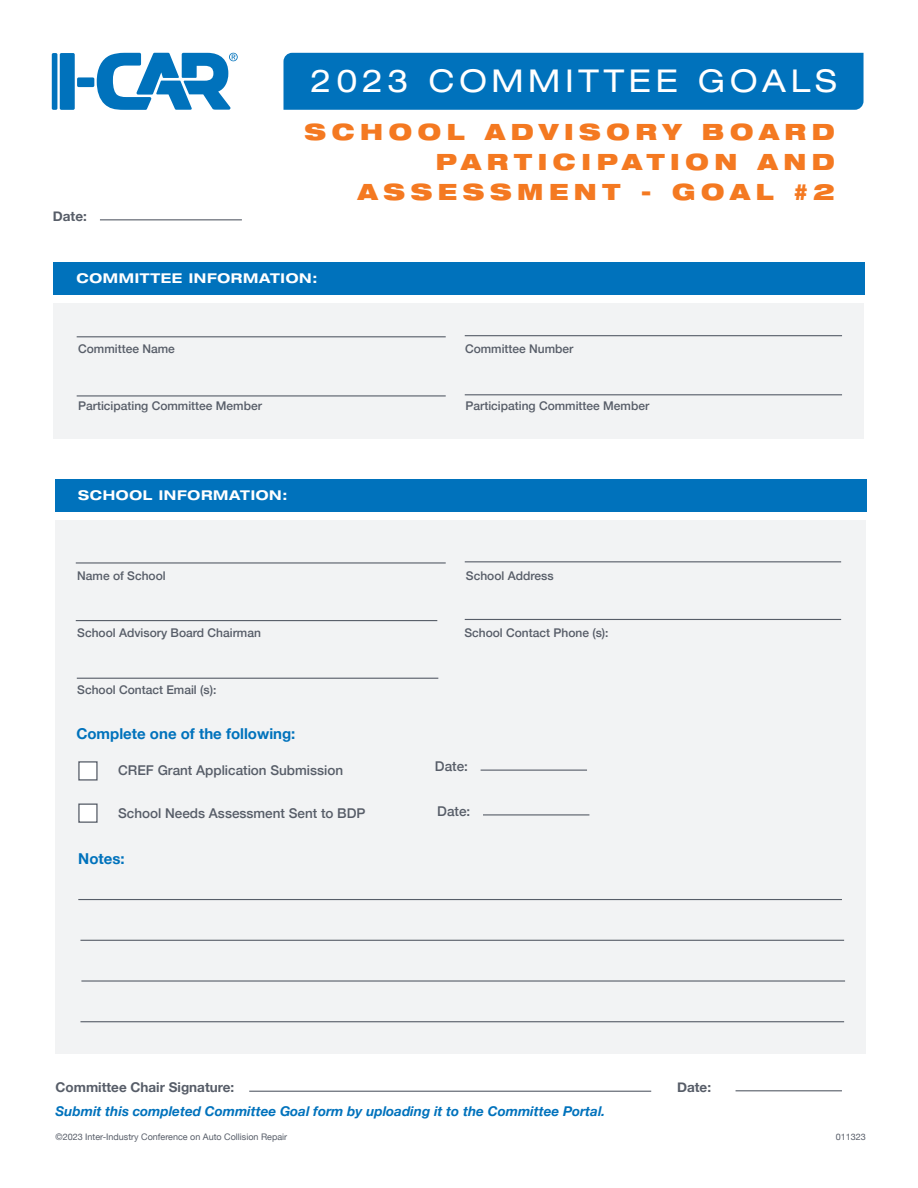
<style>
.page{position:relative;width:918px;height:1188px;background:#fff}
.page>*{position:absolute;margin:0;border:0;box-sizing:border-box;transform-origin:0 0}
.t1{font:expanded 31.5px "Helvetica Neue";letter-spacing:.15em;color:#fff}
.t2{font:900 expanded 22.5px/30px "Helvetica Neue";letter-spacing:.25em;color:#f47921;text-align:right}
.t3{font:700 15px "Helvetica Neue";color:#0072bc}
.t4{font:500 13.5px "Helvetica Neue";color:#575d68}
.t5{font:italic 700 13.5px "Helvetica Neue";color:#0072bc}
.t6{font:700 expanded 13.5px "Helvetica Neue";letter-spacing:.05em;color:#fff}
.t7{font:700 13.5px "Helvetica Neue";color:#575d68}
.t8{font:500 12px "Helvetica Neue";color:#575d68}
.t9{font:9px "Helvetica Neue";color:#575d68}
</style>
<div class="page">
<div style="left:53px;top:303px;width:811px;height:136px;background:#f2f3f4"></div>
<div style="left:56px;top:520px;width:810px;height:534px;background:#f2f3f4"></div>
<div style="left:77px;top:77px;width:17px;height:10px;background:#0072bc;border-radius:2px"></div>
<div style="left:60px;top:53px;width:15px;height:57px;background:#0072bc;border-radius:2px"></div>
<div style="left:52px;top:53px;width:5px;height:57px;background:#0072bc;border-radius:2px"></div>
<svg style="left:97px;top:53px;width:141px;height:57px"></svg>
<div style="left:284px;top:53px;width:580px;height:57px;background:#0072bc"></div>
<div style="left:55px;top:479px;width:811px;height:33px;background:#0072bc"></div>
<div style="left:78px;top:761px;width:20px;height:20px;background:#fff;border:1px solid #575d68"></div>
<div style="left:78px;top:803px;width:20px;height:20px;background:#fff;border:1px solid #575d68"></div>
<div style="left:53px;top:262px;width:812px;height:33px;background:#0072bc"></div>
<hr style="left:100px;top:219px;width:142px;height:1px;background:#575d68">
<hr style="left:77px;top:336px;width:369px;height:1px;background:#575d68">
<hr style="left:465px;top:335px;width:377px;height:1px;background:#575d68">
<hr style="left:77px;top:395px;width:369px;height:1px;background:#575d68">
<hr style="left:465px;top:394px;width:377px;height:1px;background:#575d68">
<hr style="left:481px;top:770px;width:106px;height:1px;background:#575d68">
<hr style="left:78px;top:899px;width:764px;height:1px;background:#575d68">
<hr style="left:80px;top:940px;width:764px;height:1px;background:#575d68">
<hr style="left:249px;top:1091px;width:402px;height:1px;background:#575d68">
<hr style="left:736px;top:1090px;width:106px;height:1px;background:#575d68">
<hr style="left:483px;top:814px;width:106px;height:1px;background:#575d68">
<hr style="left:76px;top:562px;width:370px;height:2px;background:#575d68">
<hr style="left:465px;top:561px;width:376px;height:1px;background:#575d68">
<hr style="left:76px;top:620px;width:361px;height:1px;background:#575d68">
<hr style="left:465px;top:619px;width:376px;height:1px;background:#575d68">
<hr style="left:77px;top:678px;width:361px;height:1px;background:#575d68">
<hr style="left:81px;top:980px;width:764px;height:2px;background:#575d68">
<hr style="left:80px;top:1021px;width:764px;height:1px;background:#575d68">
<p class="t1" style="left:311px;top:61px;width:527px">2023 COMMITTEE GOALS</p>
<p class="t7" style="left:53px;top:205px;width:36px">Date:</p>
<p class="t2" style="left:304px;top:116px;width:532px">SCHOOL ADVISORY BOARD<br>PARTICIPATION AND<br>ASSESSMENT - GOAL #2</p>
<p class="t6" style="left:77px;top:270px;width:242px">COMMITTEE INFORMATION:</p>
<p class="t8" style="left:78px;top:339px;width:98px">Committee Name</p>
<p class="t8" style="left:465px;top:339px;width:110px">Committee Number</p>
<p class="t8" style="left:78px;top:396px;width:185px">Participating Committee Member</p>
<p class="t8" style="left:465px;top:396px;width:185px">Participating Committee Member</p>
<p class="t6" style="left:78px;top:487px;width:211px">SCHOOL INFORMATION:</p>
<p class="t8" style="left:77px;top:566px;width:90px">Name of School</p>
<p class="t8" style="left:466px;top:566px;width:89px">School Address</p>
<p class="t8" style="left:77px;top:623px;width:185px">School Advisory Board Chairman</p>
<p class="t8" style="left:464px;top:623px;width:146px">School Contact Phone (s):</p>
<p class="t8" style="left:77px;top:680px;width:141px">School Contact Email (s):</p>
<p class="t3" style="left:76px;top:722px;width:221px">Complete one of the following:</p>
<p class="t4" style="left:118px;top:759px;width:227px">CREF Grant Application Submission</p>
<p class="t4" style="left:118px;top:802px;width:249px">School Needs Assessment Sent to BDP</p>
<p class="t3" style="left:78px;top:847px;width:48px">Notes:</p>
<p class="t4" style="left:435px;top:756px;width:35px">Date:</p>
<p class="t4" style="left:437px;top:801px;width:35px">Date:</p>
<p class="t7" style="left:56px;top:1077px;width:180px">Committee Chair Signature:</p>
<p class="t7" style="left:677px;top:1077px;width:36px">Date:</p>
<p class="t5" style="left:56px;top:1101px;width:551px">Submit this completed Committee Goal form by uploading it to the Committee Portal.</p>
<p class="t9" style="left:56px;top:1130px;width:233px">©2023 Inter-Industry Conference on Auto Collision Repair</p>
<p class="t9" style="left:836px;top:1130px;width:32px">011323</p>
</div>
